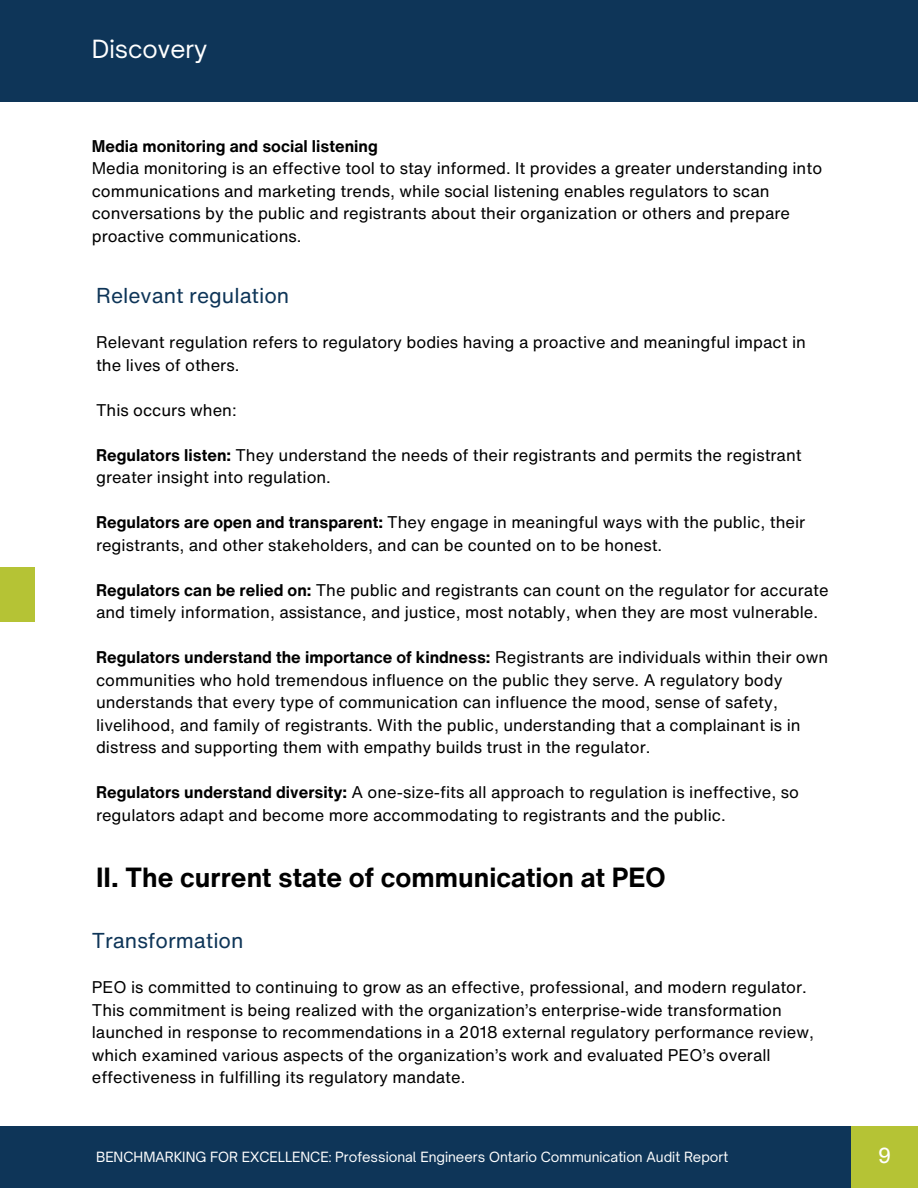
<style>
.page{position:relative;width:918px;height:1188px;background:#fff}
.page>*{position:absolute;margin:0;border:0;box-sizing:border-box;transform-origin:0 0}
.t1{font:700 27px "Helvetica Now Text";color:#000}
.t2{font:24px "Open Sauce One";color:#fff}
.t3{font:22.5px "Neue Haas Unica";color:#fff}
.t4{font:21px "Helvetica Now Text";color:#0e3558}
.t5{font:16.5px/22.5px "Helvetica Now Text";color:#000}
.t6{font:13.5px "Open Sauce One";color:#fff}
.s1{font-weight:700}
</style>
<div class="page">
<div style="left:0;top:1127px;width:851px;height:61px;background:#0e3558"></div>
<div style="left:851px;top:1127px;width:67px;height:61px;background:#b5c335"></div>
<div style="left:0;top:0;width:918px;height:101px;background:#0e3558"></div>
<div style="left:0;top:567px;width:35px;height:54px;background:#b5c335"></div>
<h4 class="t2" style="left:92px;top:34px;width:117px">Discovery</h4>
<h4 class="t5" style="left:92px;top:134px;width:732px"><span class="s1">Media monitoring and social listening<br></span>Media monitoring is an effective tool to stay informed. It provides a greater understanding into communications and marketing trends, while social listening enables regulators to scan conversations by the public and registrants about their organization or others and prepare proactive communications.</h4>
<h4 class="t4" style="left:96px;top:280px;width:195px">Relevant regulation</h4>
<h4 class="t5" style="left:96px;top:331px;width:712px">Relevant regulation refers to regulatory bodies having a proactive and meaningful impact in the lives of others.</h4>
<h4 class="t5" style="left:96px;top:398px;width:142px">This occurs when:</h4>
<h4 class="t5" style="left:96px;top:443px;width:707px"><span class="s1">Regulators listen:</span> They understand the needs of their registrants and permits the registrant greater insight into regulation.</h4>
<h4 class="t5" style="left:96px;top:511px;width:711px"><span class="s1">Regulators are open and transparent:</span> They engage in meaningful ways with the public, their registrants, and other stakeholders, and can be counted on to be honest.</h4>
<h4 class="t5" style="left:96px;top:578px;width:734px"><span class="s1">Regulators can be relied on:</span> The public and registrants can count on the regulator for accurate and timely information, assistance, and justice, most notably, when they are most vulnerable.</h4>
<h1 class="t5" style="left:96px;top:646px;width:734px"><span class="s1">Regulators understand the importance of kindness:</span> Registrants are individuals within their own communities who hold tremendous influence on the public they serve. A regulatory body understands that every type of communication can influence the mood, sense of safety, livelihood, and family of registrants. With the public, understanding that a complainant is in distress and supporting them with empathy builds trust in the regulator.</h1>
<h3 class="t5" style="left:96px;top:781px;width:705px"><span class="s1">Regulators understand diversity:</span> A one-size-fits all approach to regulation is ineffective, so regulators adapt and become more accommodating to registrants and the public.</h3>
<h4 class="t1" style="left:96px;top:857px;width:571px">II. The current state of communication at PEO</h4>
<p class="t4" style="left:92px;top:925px;width:153px">Transformation</p>
<p class="t5" style="left:92px;top:976px;width:724px">PEO is committed to continuing to grow as an effective, professional, and modern regulator.<br>This commitment is being realized with the organization’s enterprise-wide transformation launched in response to recommendations in a 2018 external regulatory performance review, which examined various aspects of the organization’s work and evaluated PEO’s overall effectiveness in fulfilling its regulatory mandate.</p>
<h3 class="t6" style="left:96px;top:1148px;width:634px">BENCHMARKING FOR EXCELLENCE: Professional Engineers Ontario Communication Audit Report</h3>
<h2 class="t3" style="left:878px;top:1146px;width:14px">9</h2>
</div>
